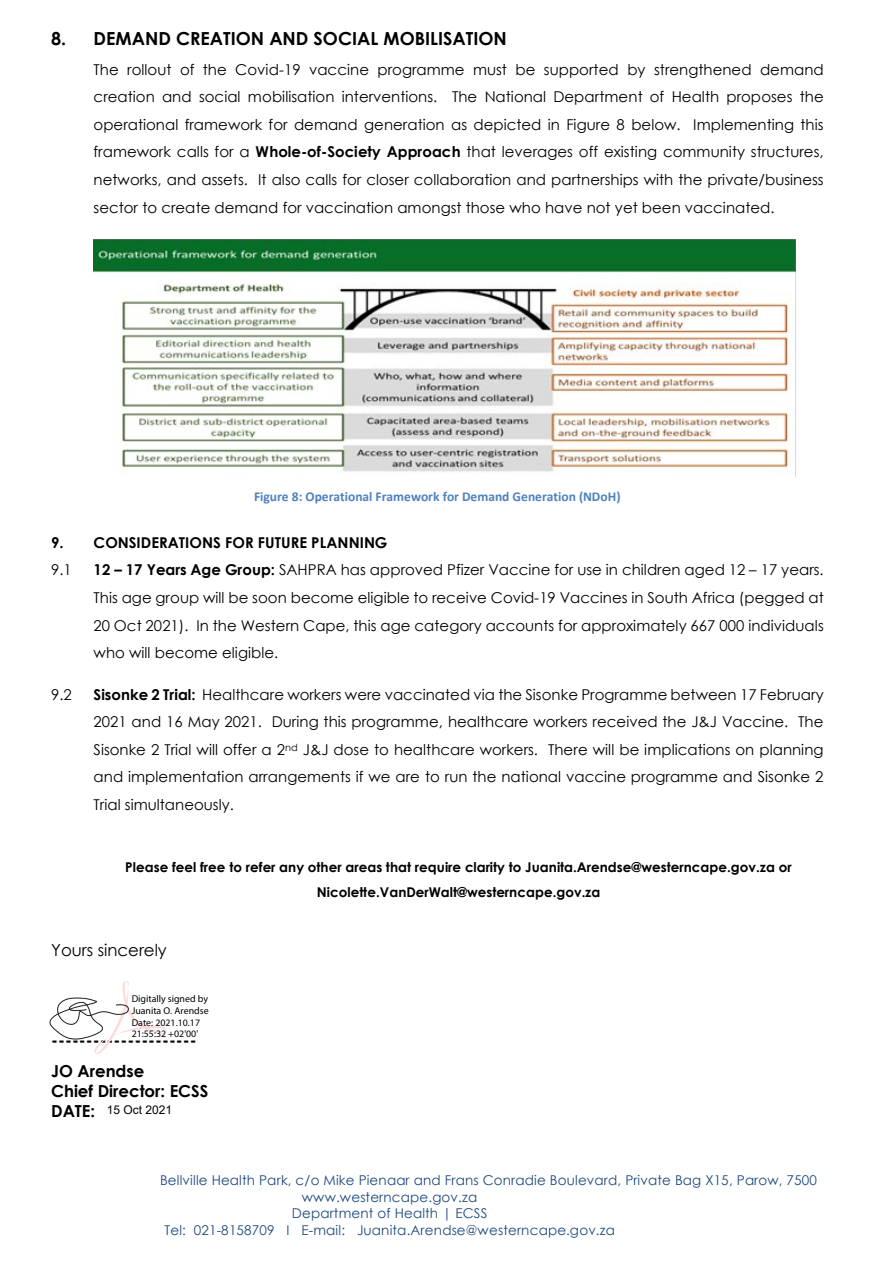
<style>
.page{position:relative;width:893px;height:1263px;background:#fff}
.page>*{position:absolute;margin:0;border:0;box-sizing:border-box;transform-origin:0 0}
.t1{font:700 18px "Century Gothic";color:#000}
.t2{font:700 16.5px/30.3px "Century Gothic";color:#000}
.t3{font:16.5px "Century Gothic";color:#000}
.t4{font:15px/27.6px "Century Gothic";letter-spacing:.005em;color:#000;text-align:justify}
.t5{font:700 15px/27.6px "Century Gothic";color:#000}
.t6{font:13.5px "Century Gothic";letter-spacing:.01em;color:#1f497d}
.t7{font:700 13.5px/24.9px "Century Gothic";color:#000;text-align:center}
.t8{font:700 13.5px "Calibri";color:#4f81bd}
.t9{font:12px "Arial";color:#000}
.t10{font:9.9px/11.9px "Myriad Pro";color:#000}
.s1{font-weight:700}
.s2{font-weight:400}
.s3{font-family:"Century Gothic";font-weight:700;font-size:16.5px}
</style>
<div class="page">
<img style="left:94px;top:239px;width:702px;height:237px">
<svg style="left:94px;top:981px;width:72px;height:72px"></svg>
<img style="left:49px;top:992px;width:81px;height:49px">
<p class="t1" style="left:51px;top:25px;width:457px">8. DEMAND CREATION AND SOCIAL MOBILISATION</p>
<p class="t4" style="left:94px;top:55px;width:732px">The rollout of the Covid-19 vaccine programme must be supported by strengthened demand creation and social mobilisation interventions. The National Department of Health proposes the operational framework for demand generation as depicted in Figure 8 below. Implementing this framework calls for a <span class="s1">Whole-of-Society Approach</span> that leverages off existing community structures, networks, and assets. It also calls for closer collaboration and partnerships with the private/business sector to create demand for vaccination amongst those who have not yet been vaccinated.</p>
<p class="t8" style="left:254px;top:486px;width:368px">Figure 8: Operational Framework for Demand Generation (NDoH)</p>
<p class="t5" style="left:51px;top:528px;width:338px">9. CONSIDERATIONS FOR FUTURE PLANNING<br><span class="s2">9.1</span></p>
<p class="t4" style="left:94px;top:556px;width:732px"><span class="s1">12 – 17 Years Age Group:</span> SAHPRA has approved Pfizer Vaccine for use in children aged 12 – 17 years.<br>This age group will be soon become eligible to receive Covid-19 Vaccines in South Africa (pegged at 20 Oct 2021). In the Western Cape, this age category accounts for approximately 667 000 individuals who will become eligible.</p>
<p class="t4" style="left:51px;top:680px;width:22px">9.2</p>
<p class="t4" style="left:94px;top:680px;width:732px"><span class="s1">Sisonke 2 Trial:</span> Healthcare workers were vaccinated via the Sisonke Programme between 17 February 2021 and 16 May 2021. During this programme, healthcare workers received the J&amp;J Vaccine. The Sisonke 2 Trial will offer a 2<sup>nd</sup> J&amp;J dose to healthcare workers. There will be implications on planning and implementation arrangements if we are to run the national vaccine programme and Sisonke 2<br>Trial simultaneously.</p>
<p class="t7" style="left:125px;top:854px;width:668px">Please feel free to refer any other areas that require clarity to Juanita.Arendse@westerncape.gov.za or<br>Nicolette.VanDerWalt@westerncape.gov.za</p>
<p class="t3" style="left:51px;top:938px;width:117px">Yours sincerely</p>
<p class="t10" style="left:132px;top:992px;width:78px">Digitally signed by<br>Juanita O. Arendse<br>Date: 2021.10.17<br>21:55:32 +02'00'</p>
<p class="t2" style="left:51px;top:1024px;width:147px">---------------------<br>JO Arendse</p>
<p class="t2" style="left:51px;top:1075px;width:159px">Chief Director: ECSS</p>
<p class="t9" style="left:51px;top:1101px;width:123px"><span class="s3">DATE:</span> 15 Oct 2021</p>
<p class="t6" style="left:160px;top:1171px;width:658px">Bellville Health Park, c/o Mike Pienaar and Frans Conradie Boulevard, Private Bag X15, Parow, 7500</p>
<p class="t6" style="left:302px;top:1187px;width:177px">www.westerncape.gov.za</p>
<p class="t6" style="left:292px;top:1204px;width:197px">Department of Health | ECSS</p>
<p class="t6" style="left:164px;top:1220px;width:452px">Tel: 021-8158709 I E-mail: Juanita.Arendse@westerncape.gov.za</p>
</div>
